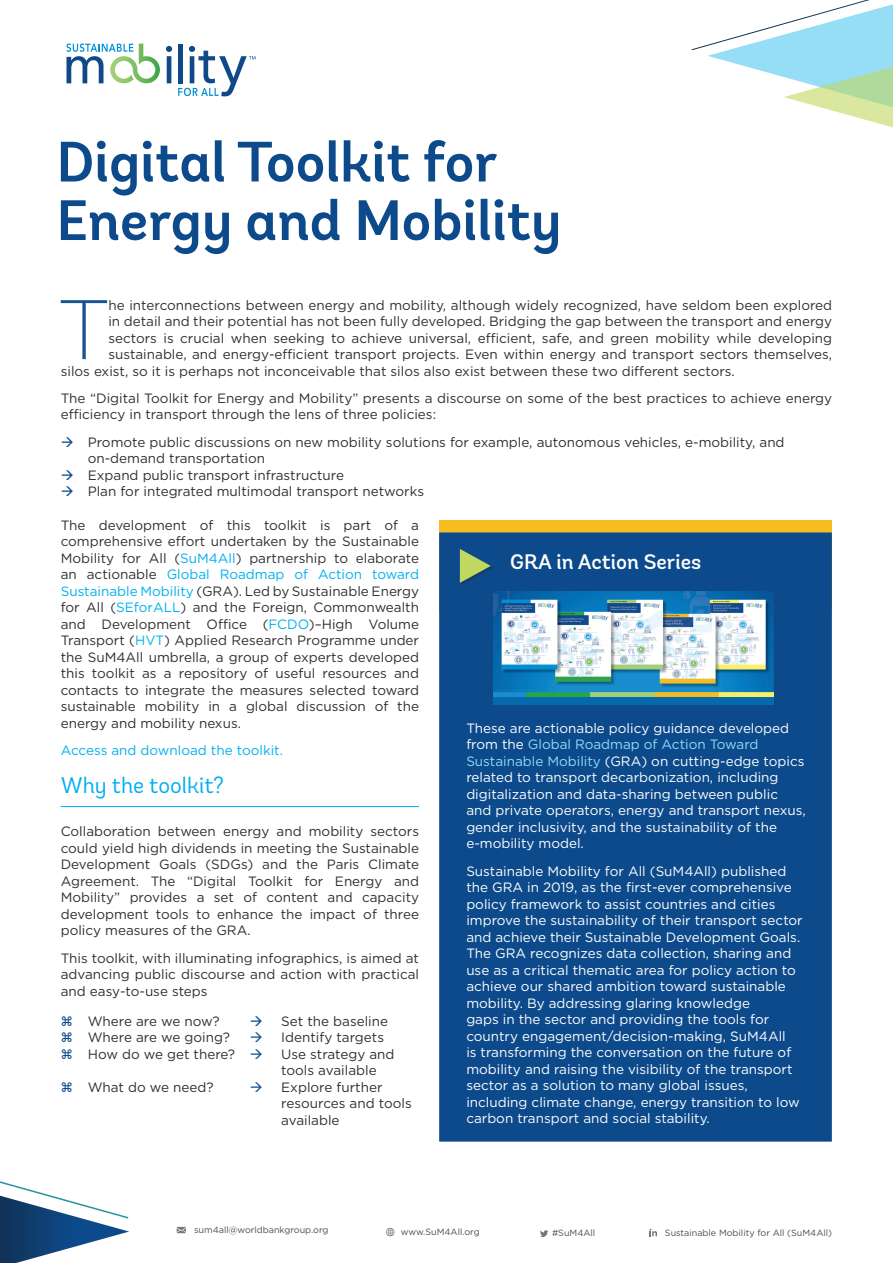
<style>
.page{position:relative;width:893px;height:1263px;background:#fff}
.page>*{position:absolute;margin:0;border:0;box-sizing:border-box;transform-origin:0 0}
.bodytext-firstparagr{font:200 84.15px "Andes";color:#195391}
.title_-_blue{font:600 56.7px/58.5px "Andes";color:#0d4a8b}
.t1{font:22.5px "Andes";color:#00aeef}
.t2{font:500 21px "Andes";color:#fff}
.bodytext{font:13.5px/16.5px "Gotham";color:#312f30}
.t3{font:13.5px/16.5px "Gotham";color:#fff}
.bodytext-firstparagr-2{font:13.5px "Gotham";color:#312f30}
.bodytext-2{font:13.5px "Gotham";color:#00b1ef}
.bodytext-3{font:9px "Gotham";color:#4b4c4d}
.s1{color:#0d4a8b}
.s2{color:#00b1ef}
.s3{color:#195391}
.s4{color:#91dbf8}
</style>
<div class="page">
<hr style="left:61px;top:806px;width:358px;height:1px;background:#00aeef">
<svg style="left:691px;top:0;width:202px;height:128px"></svg>
<svg style="left:166px;top:46px;width:6px;height:37px"></svg>
<div style="left:178px;top:44px;width:5px;height:39px;background:#0f498a"></div>
<svg style="left:66px;top:43px;width:94px;height:41px"></svg>
<svg style="left:178px;top:46px;width:77px;height:50px"></svg>
<svg style="left:386px;top:1227px;width:9px;height:10px"></svg>
<svg style="left:177px;top:1227px;width:9px;height:6px"></svg>
<svg style="left:540px;top:1230px;width:8px;height:7px"></svg>
<svg style="left:649px;top:1229px;width:8px;height:7px"></svg>
<div style="left:439px;top:520px;width:393px;height:91px;background:#f5bd21"></div>
<div style="left:439px;top:532px;width:393px;height:610px;background:#0d4a8b"></div>
<div style="left:460px;top:549px;width:34px;height:37px;background:#231f20;opacity:.32"></div>
<svg style="left:460px;top:549px;width:31px;height:34px"></svg>
<div style="left:493px;top:591px;width:280px;height:114px;background:#0669ac"></div>
<img style="left:493px;top:592px;width:280px;height:105px">
<svg style="left:0;top:1181px;width:129px;height:82px"></svg>
<p class="title_-_blue" style="left:56px;top:134px;width:507px">Digital Toolkit for<br>Energy and Mobility</p>
<p class="bodytext-firstparagr" style="left:60px;top:280px;width:50px">T</p>
<p class="bodytext-firstparagr-2" style="left:108px;top:296px;width:725px">he interconnections between energy and mobility, although widely recognized, have seldom been explored</p>
<p class="bodytext-firstparagr-2" style="left:108px;top:313px;width:725px">in detail and their potential has not been fully developed. Bridging the gap between the transport and energy</p>
<p class="bodytext-firstparagr-2" style="left:108px;top:329px;width:725px">sectors is crucial when seeking to achieve universal, efficient, safe, and green mobility while developing</p>
<p class="bodytext-firstparagr-2" style="left:108px;top:346px;width:725px">sustainable, and energy-efficient transport projects. Even within energy and transport sectors themselves,</p>
<p class="bodytext-firstparagr-2" style="left:61px;top:362px;width:676px">silos exist, so it is perhaps not inconceivable that silos also exist between these two different sectors.</p>
<p class="bodytext" style="left:61px;top:390px;width:773px">The “Digital Toolkit for Energy and Mobility” presents a discourse on some of the best practices to achieve energy efficiency in transport through the lens of three policies:</p>
<p class="bodytext" style="left:88px;top:433px;width:698px;text-indent:-27px"><span class="s1">→</span> Promote public discussions on new mobility solutions for example, autonomous vehicles, e-mobility, and on-demand transportation</p>
<p class="bodytext" style="left:61px;top:466px;width:285px"><span class="s1">→</span> Expand public transport infrastructure</p>
<p class="bodytext" style="left:61px;top:483px;width:365px"><span class="s1">→</span> Plan for integrated multimodal transport networks</p>
<p class="bodytext" style="left:61px;top:516px;width:360px;text-align:justify">The development of this toolkit is part of a comprehensive effort undertaken by the Sustainable Mobility for All (<span class="s2">SuM4All</span>) partnership to elaborate an actionable <span class="s2">Global Roadmap of Action toward Sustainable Mobility</span> (GRA). Led by Sustainable Energy for All (<span class="s2">SEforALL</span>) and the Foreign, Commonwealth and Development Office (<span class="s2">FCDO</span>)–High Volume Transport (<span class="s2">HVT</span>) Applied Research Programme under the SuM4All umbrella, a group of experts developed this toolkit as a repository of useful resources and contacts to integrate the measures selected toward sustainable mobility in a global discussion of the energy and mobility nexus.</p>
<p class="bodytext-2" style="left:61px;top:742px;width:224px">Access and download the toolkit.</p>
<p class="t1" style="left:61px;top:771px;width:165px">Why the toolkit?</p>
<p class="bodytext" style="left:61px;top:823px;width:360px;text-align:justify">Collaboration between energy and mobility sectors could yield high dividends in meeting the Sustainable Development Goals (SDGs) and the Paris Climate Agreement. The “Digital Toolkit for Energy and Mobility” provides a set of content and capacity development tools to enhance the impact of three policy measures of the GRA.</p>
<p class="bodytext" style="left:61px;top:949px;width:360px;text-align:justify">This toolkit, with illuminating infographics, is aimed at advancing public discourse and action with practical and easy-to-use steps</p>
<p class="bodytext" style="left:88px;top:1012px;width:134px">Where are we now?</p>
<p class="bodytext" style="left:250px;top:1012px;width:140px"><span class="s1">→</span> Set the baseline</p>
<p class="bodytext" style="left:88px;top:1029px;width:144px">Where are we going?</p>
<p class="bodytext" style="left:250px;top:1029px;width:136px"><span class="s3">→</span> Identify targets</p>
<p class="bodytext" style="left:88px;top:1045px;width:177px">How do we get there? <span class="s3">→</span></p>
<p class="bodytext" style="left:281px;top:1045px;width:115px">Use strategy and tools available</p>
<p class="bodytext" style="left:88px;top:1078px;width:127px">What do we need?</p>
<p class="bodytext" style="left:281px;top:1078px;width:132px;text-indent:-31px"><span class="s3">→</span> Explore further resources and tools available</p>
<p class="t2" style="left:510px;top:549px;width:192px">GRA in Action Series</p>
<p class="t3" style="left:466px;top:719px;width:341px">These are actionable policy guidance developed from the <span class="s4">Global Roadmap of Action Toward Sustainable Mobility</span> (GRA) on cutting-edge topics related to transport decarbonization, including digitalization and data-sharing between public and private operators, energy and transport nexus, gender inclusivity, and the sustainability of the e-mobility model.</p>
<p class="t3" style="left:466px;top:862px;width:338px">Sustainable Mobility for All (SuM4All) published the GRA in 2019, as the first-ever comprehensive policy framework to assist countries and cities improve the sustainability of their transport sector and achieve their Sustainable Development Goals.<br>The GRA recognizes data collection, sharing and use as a critical thematic area for policy action to achieve our shared ambition toward sustainable mobility. By addressing glaring knowledge<br>gaps in the sector and providing the tools for country engagement/decision-making, SuM4All<br>is transforming the conversation on the future of mobility and raising the visibility of the transport sector as a solution to many global issues, including climate change, energy transition to low carbon transport and social stability.</p>
<p class="bodytext-3" style="left:194px;top:1224px;width:136px">sum4all@worldbankgroup.org</p>
<p class="bodytext-3" style="left:401px;top:1226px;width:80px">www.SuM4All.org</p>
<p class="bodytext-3" style="left:552px;top:1227px;width:45px">#SuM4All</p>
<p class="bodytext-3" style="left:665px;top:1227px;width:169px">Sustainable Mobility for All (SuM4All)</p>
</div>
